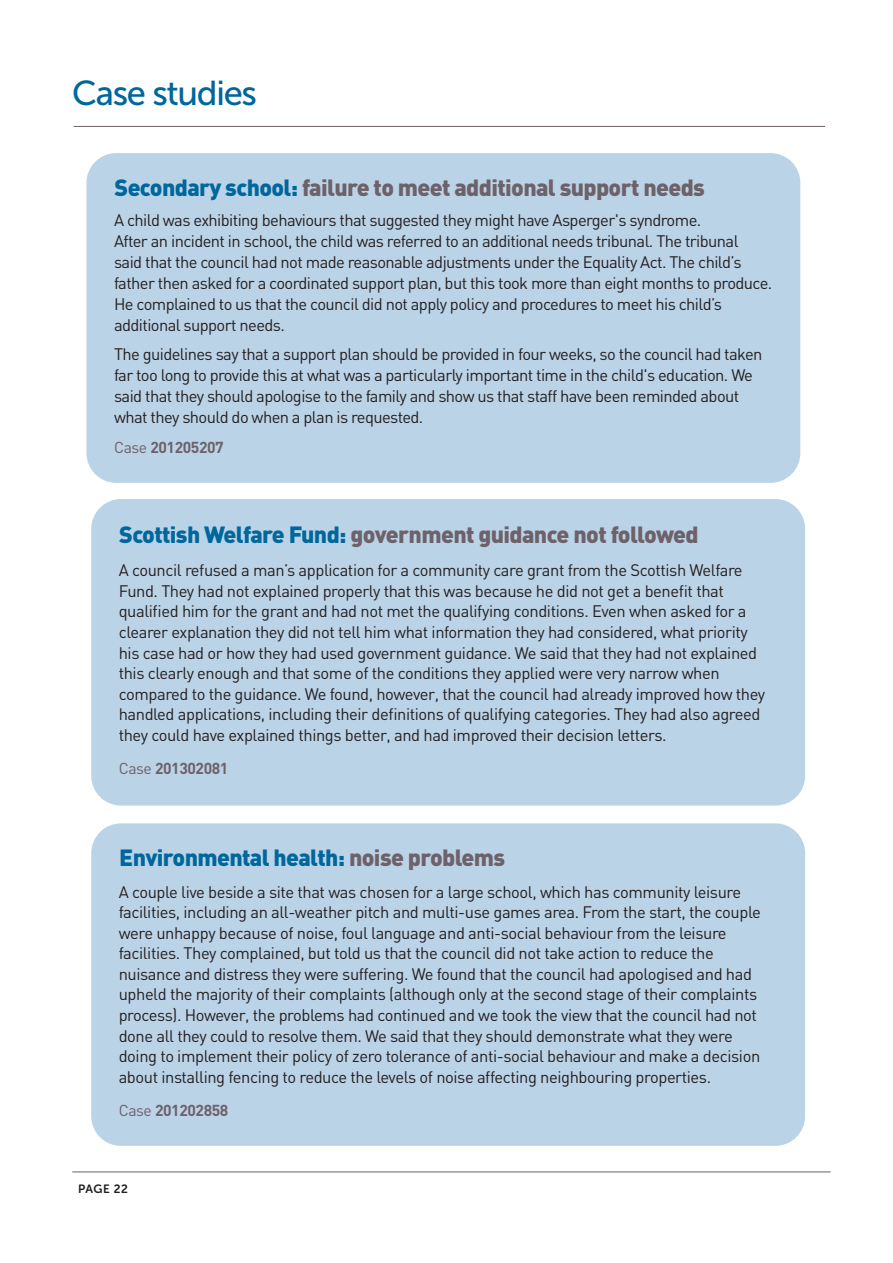
<style>
.page{position:relative;width:893px;height:1263px;background:#fff}
.page>*{position:absolute;margin:0;border:0;box-sizing:border-box;transform-origin:0 0}
.t1{font:34.5px "Museo Sans 500";letter-spacing:-.04em;color:#00679c}
.t2{font:900 23.25px "DIN";letter-spacing:-.03em;color:#6d616a}
.t3{font:900 23.25px "DIN";letter-spacing:-.03em;color:#00679c}
.t4{font:16.5px/20.5px "DIN";letter-spacing:-.025em;color:#231f20}
.t5{font:700 15.75px "DIN";letter-spacing:-.025em;color:#6d616a}
.t6{font:12px "Museo Sans Rounded 700";letter-spacing:.04em;color:#231f20}
.s1{color:#00679c}
.s2{font-weight:400}
.s3{color:#6d616a}
</style>
<div class="page">
<hr style="left:74px;top:126px;width:751px;height:1px;background:#6d616a">
<div style="left:86px;top:153px;width:714px;height:330px;background:#bbd3e7;border-radius:30px"></div>
<div style="left:91px;top:499px;width:714px;height:306px;background:#bbd3e7;border-radius:30px"></div>
<div style="left:91px;top:823px;width:714px;height:323px;background:#bbd3e7;border-radius:30px"></div>
<hr style="left:72px;top:1171px;width:758px;height:1px;background:#6d616a">
<h1 class="t1" style="left:72px;top:73px;width:186px">Case studies</h1>
<h2 class="t2" style="left:115px;top:173px;width:592px"><span class="s1">Secondary school:</span> failure to meet additional support needs</h2>
<p class="t4" style="left:114px;top:209px;width:660px;line-height:21px">A child was exhibiting behaviours that suggested they might have Asperger's syndrome.<br>After an incident in school, the child was referred to an additional needs tribunal. The tribunal<br>said that the council had not made reasonable adjustments under the Equality Act. The child’s father then asked for a coordinated support plan, but this took more than eight months to produce.<br>He complained to us that the council did not apply policy and procedures to meet his child’s additional support needs.</p>
<p class="t4" style="left:114px;top:343px;width:650px;line-height:21px">The guidelines say that a support plan should be provided in four weeks, so the council had taken far too long to provide this at what was a particularly important time in the child's education. We said that they should apologise to the family and show us that staff have been reminded about what they should do when a plan is requested.</p>
<p class="t5" style="left:114px;top:438px;width:111px"><span class="s2">Case</span> 201205207</p>
<h2 class="t2" style="left:119px;top:521px;width:581px"><span class="s1">Scottish Welfare Fund:</span> government guidance not followed</h2>
<p class="t4" style="left:119px;top:560px;width:648px">A council refused a man’s application for a community care grant from the Scottish Welfare Fund. They had not explained properly that this was because he did not get a benefit that qualified him for the grant and had not met the qualifying conditions. Even when asked for a clearer explanation they did not tell him what information they had considered, what priority his case had or how they had used government guidance. We said that they had not explained this clearly enough and that some of the conditions they applied were very narrow when compared to the guidance. We found, however, that the council had already improved how they handled applications, including their definitions of qualifying categories. They had also agreed they could have explained things better, and had improved their decision letters.</p>
<p class="t5" style="left:119px;top:759px;width:111px"><span class="s2">Case</span> 201302081</p>
<h2 class="t3" style="left:119px;top:844px;width:387px">Environmental health: <span class="s3">noise problems</span></h2>
<p class="t4" style="left:119px;top:881px;width:644px">A couple live beside a site that was chosen for a large school, which has community leisure facilities, including an all-weather pitch and multi-use games area. From the start, the couple were unhappy because of noise, foul language and anti-social behaviour from the leisure facilities. They complained, but told us that the council did not take action to reduce the nuisance and distress they were suffering. We found that the council had apologised and had upheld the majority of their complaints (although only at the second stage of their complaints process). However, the problems had continued and we took the view that the council had not done all they could to resolve them. We said that they should demonstrate what they were doing to implement their policy of zero tolerance of anti-social behaviour and make a decision about installing fencing to reduce the levels of noise affecting neighbouring properties.</p>
<p class="t5" style="left:119px;top:1101px;width:111px"><span class="s2">Case</span> 201202858</p>
<p class="t6" style="left:78px;top:1184px;width:51px">PAGE 22</p>
</div>
